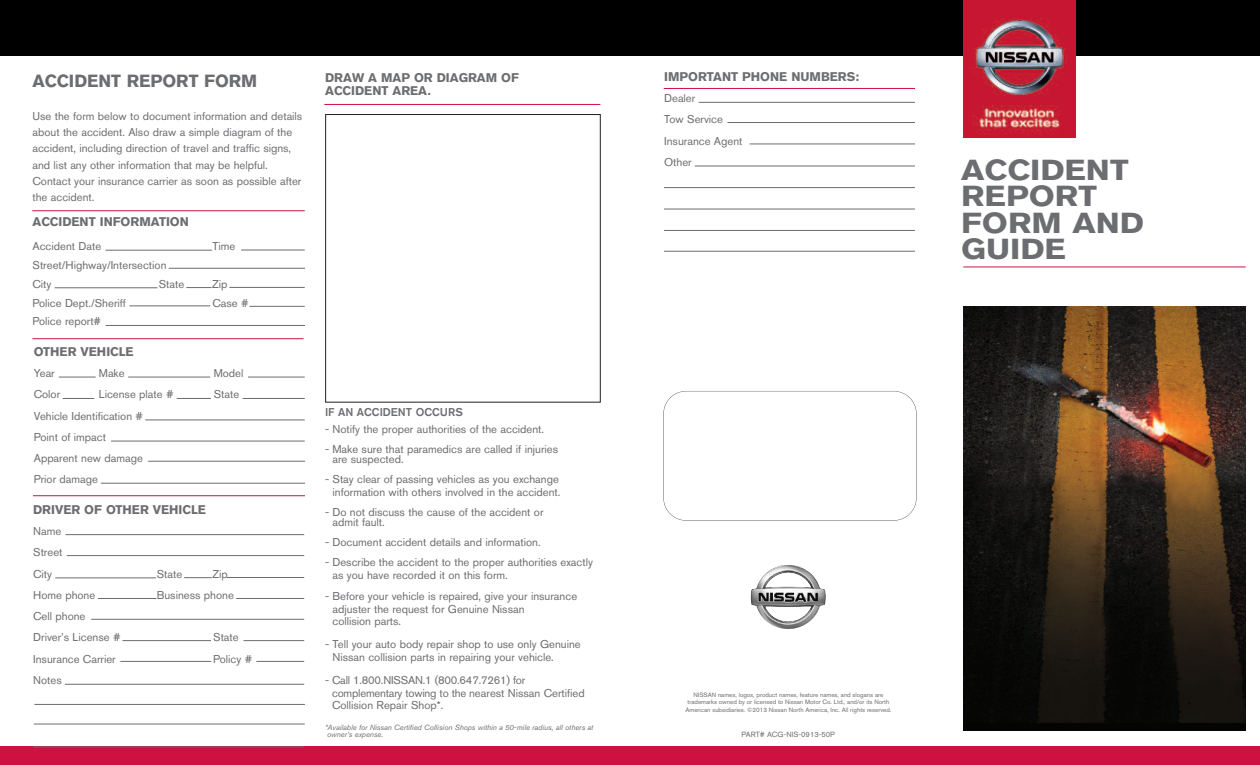
<style>
.page{position:relative;width:1260px;height:765px;background:#fff}
.page>*{position:absolute;margin:0;border:0;box-sizing:border-box;transform-origin:0 0}
.t1{font:700 28.75px/26.2px "Nissan AG";color:#6c6d70;scale:1.15 1}
.t2{font:700 17.5px "Nissan AG";color:#6c6d70}
.t3{font:700 12.5px/12.5px "Nissan AG";color:#6c6d70}
.t4{font:11.25px/21.2px "Nissan AG";color:#6c6d70}
.t5{font:500 11.25px "Nissan AG";color:#6c6d70}
.t6{font:italic 7.5px/7.5px "Nissan AG";color:#6c6d70}
.t7{font:7.5px "Nissan AG";color:#6c6d70}
.t8{font:6.25px/7.6px "Nissan AG";color:#6c6d70;text-align:center}
</style>
<div class="page">
<div style="left:0;top:0;width:1260px;height:56px;background:#000"></div>
<div style="left:0;top:747px;width:1260px;height:18px;background:#cd1141"></div>
<img style="left:751px;top:565px;width:75px;height:64px">
<img style="left:963px;top:307px;width:283px;height:423px">
<hr style="left:963px;top:267px;width:283px;height:1px;background:#cd1141">
<hr style="left:106px;top:250px;width:106px;height:1px;background:#6c6d70">
<hr style="left:169px;top:268px;width:136px;height:1px;background:#6c6d70">
<hr style="left:55px;top:288px;width:103px;height:1px;background:#6c6d70">
<hr style="left:129px;top:306px;width:81px;height:1px;background:#6c6d70">
<hr style="left:106px;top:325px;width:200px;height:1px;background:#6c6d70">
<svg style="left:186px;top:287px;width:26px;height:1px"></svg>
<hr style="left:241px;top:250px;width:64px;height:1px;background:#6c6d70">
<hr style="left:32px;top:211px;width:273px;height:1px;background:#cd1141">
<hr style="left:229px;top:287px;width:76px;height:1px;background:#6c6d70">
<hr style="left:249px;top:306px;width:56px;height:1px;background:#6c6d70">
<hr style="left:59px;top:377px;width:37px;height:1px;background:#6c6d70">
<hr style="left:128px;top:377px;width:82px;height:1px;background:#6c6d70">
<hr style="left:248px;top:377px;width:57px;height:1px;background:#6c6d70">
<hr style="left:63px;top:398px;width:31px;height:1px;background:#6c6d70">
<hr style="left:177px;top:398px;width:34px;height:1px;background:#6c6d70">
<hr style="left:243px;top:398px;width:62px;height:1px;background:#6c6d70">
<hr style="left:145px;top:420px;width:160px;height:1px;background:#6c6d70">
<hr style="left:32px;top:338px;width:272px;height:1px;background:#cd1141">
<hr style="left:98px;top:598px;width:58px;height:1px;background:#6c6d70">
<hr style="left:65px;top:534px;width:239px;height:1px;background:#6c6d70">
<hr style="left:67px;top:555px;width:237px;height:1px;background:#6c6d70">
<hr style="left:55px;top:578px;width:101px;height:1px;background:#6c6d70">
<svg style="left:184px;top:577px;width:28px;height:1px"></svg>
<hr style="left:227px;top:577px;width:77px;height:1px;background:#6c6d70">
<hr style="left:236px;top:598px;width:68px;height:1px;background:#6c6d70">
<hr style="left:91px;top:619px;width:213px;height:1px;background:#6c6d70">
<hr style="left:123px;top:640px;width:88px;height:1px;background:#6c6d70">
<hr style="left:244px;top:640px;width:60px;height:1px;background:#6c6d70">
<hr style="left:120px;top:661px;width:91px;height:1px;background:#6c6d70">
<hr style="left:256px;top:661px;width:48px;height:1px;background:#6c6d70">
<hr style="left:33px;top:495px;width:272px;height:1px;background:#cd1141">
<div style="left:325px;top:114px;width:276px;height:288px;border:1px solid #231f20"></div>
<hr style="left:664px;top:88px;width:273px;height:1px;background:#cd1141">
<hr style="left:65px;top:684px;width:239px;height:1px;background:#6c6d70">
<hr style="left:34px;top:704px;width:271px;height:1px;background:#6c6d70">
<hr style="left:33px;top:747px;width:271px;height:1px;background:#6c6d70">
<div style="left:663px;top:391px;width:254px;height:130px;border:1px solid #6c6d70;border-radius:23px"></div>
<hr style="left:699px;top:102px;width:223px;height:1px;background:#6c6d70">
<hr style="left:727px;top:122px;width:193px;height:1px;background:#6c6d70">
<hr style="left:750px;top:144px;width:172px;height:1px;background:#6c6d70">
<hr style="left:695px;top:166px;width:223px;height:1px;background:#6c6d70">
<hr style="left:659px;top:187px;width:260px;height:1px;background:#6c6d70">
<hr style="left:659px;top:209px;width:256px;height:1px;background:#6c6d70">
<hr style="left:662px;top:230px;width:257px;height:1px;background:#6c6d70">
<hr style="left:656px;top:251px;width:259px;height:1px;background:#6c6d70">
<div style="left:650px;top:173px;width:14px;height:88px;background:#fff"></div>
<div style="left:915px;top:63px;width:30px;height:208px;background:#fff"></div>
<hr style="left:111px;top:441px;width:194px;height:1px;background:#6c6d70">
<hr style="left:148px;top:461px;width:167px;height:1px;background:#6c6d70">
<hr style="left:101px;top:483px;width:214px;height:1px;background:#6c6d70">
<div style="left:305px;top:69px;width:16px;height:664px;background:#fff"></div>
<hr style="left:34px;top:724px;width:271px;height:1px;background:#6c6d70">
<img style="left:963px;top:0;width:112px;height:138px">
<div style="left:814px;top:620px;width:17px;height:13px;background:#fff"></div>
<hr style="left:324px;top:104px;width:276px;height:1px;background:#cd1141">
<h2 class="t2" style="left:32px;top:75px;width:226px">ACCIDENT REPORT FORM</h2>
<p class="t4" style="left:32px;top:109px;width:271px;line-height:16.2px">Use the form below to document information and details about the accident. Also draw a simple diagram of the accident, including direction of travel and traffic signs, and list any other information that may be helpful.<br>Contact your insurance carrier as soon as possible after the accident.</p>
<p class="t3" style="left:32px;top:217px;width:158px">ACCIDENT INFORMATION</p>
<p class="t4" style="left:32px;top:237px;width:70px">Accident Date</p>
<p class="t4" style="left:213px;top:237px;width:24px">Time</p>
<p class="t4" style="left:33px;top:257px;width:136px;line-height:18.8px">Street/Highway/Intersection<br>City</p>
<p class="t4" style="left:159px;top:274px;width:27px">State</p>
<p class="t4" style="left:212px;top:274px;width:17px">Zip</p>
<p class="t4" style="left:33px;top:293px;width:95px">Police Dept./Sheriff</p>
<p class="t4" style="left:213px;top:293px;width:38px">Case #</p>
<p class="t4" style="left:33px;top:312px;width:70px">Police report#</p>
<p class="t3" style="left:34px;top:346px;width:101px">OTHER VEHICLE</p>
<p class="t4" style="left:34px;top:364px;width:23px">Year</p>
<p class="t4" style="left:99px;top:364px;width:27px">Make</p>
<p class="t4" style="left:214px;top:364px;width:31px">Model</p>
<p class="t4" style="left:34px;top:385px;width:28px">Color</p>
<p class="t4" style="left:99px;top:385px;width:76px">License plate #</p>
<p class="t4" style="left:214px;top:385px;width:27px">State</p>
<p class="t4" style="left:34px;top:406px;width:111px">Vehicle Identification #<br>Point of impact<br>Apparent new damage<br>Prior damage</p>
<p class="t3" style="left:33px;top:504px;width:174px">DRIVER OF OTHER VEHICLE</p>
<p class="t4" style="left:33px;top:522px;width:31px;text-align:justify">Name Street City</p>
<p class="t4" style="left:157px;top:564px;width:27px">State</p>
<p class="t4" style="left:212px;top:564px;width:17px">Zip</p>
<p class="t4" style="left:33px;top:585px;width:64px">Home phone</p>
<p class="t4" style="left:157px;top:585px;width:79px">Business phone</p>
<p class="t4" style="left:33px;top:607px;width:89px">Cell phone<br>Driver’s License #</p>
<p class="t4" style="left:213px;top:628px;width:27px">State</p>
<p class="t4" style="left:33px;top:649px;width:84px">Insurance Carrier</p>
<p class="t4" style="left:213px;top:649px;width:41px">Policy #</p>
<p class="t4" style="left:33px;top:670px;width:30px">Notes</p>
<p class="t3" style="left:325px;top:73px;width:195px">DRAW A MAP OR DIAGRAM OF<br>ACCIDENT AREA.</p>
<p class="t3" style="left:664px;top:71px;width:196px">IMPORTANT PHONE NUMBERS:</p>
<p class="t4" style="left:664px;top:89px;width:80px">Dealer<br>Tow Service<br>Insurance Agent<br>Other</p>
<p class="t5" style="left:325px;top:408px;width:139px">IF AN ACCIDENT OCCURS</p>
<p class="t4" style="left:325px;top:420px;width:221px">- Notify the proper authorities of the accident.</p>
<p class="t4" style="left:333px;top:445px;width:227px;line-height:10px;text-indent:-8px">- Make sure that paramedics are called if injuries are suspected.</p>
<p class="t4" style="left:325px;top:474px;width:237px;line-height:12.5px;text-align:right">- Stay clear of passing vehicles as you exchange information with others involved in the accident.</p>
<p class="t4" style="left:333px;top:508px;width:213px;line-height:10px;text-indent:-8px">- Do not discuss the cause of the accident or admit fault.</p>
<p class="t4" style="left:325px;top:533px;width:217px">- Document accident details and information.</p>
<p class="t4" style="left:333px;top:557px;width:262px;line-height:12.5px;text-indent:-8px">- Describe the accident to the proper authorities exactly as you have recorded it on this form.</p>
<p class="t4" style="left:333px;top:591px;width:246px;line-height:12.5px;text-indent:-8px">- Before your vehicle is repaired, give your insurance adjuster the request for Genuine Nissan<br>collision parts.</p>
<p class="t4" style="left:333px;top:639px;width:250px;line-height:12.5px;text-indent:-8px">- Tell your auto body repair shop to use only Genuine<br>Nissan collision parts in repairing your vehicle.</p>
<p class="t4" style="left:332px;top:675px;width:254px;line-height:12.5px;text-indent:-7px">- Call 1.800.NISSAN.1 (800.647.7261) for complementary towing to the nearest Nissan Certified<br>Collision Repair Shop*.</p>
<p class="t6" style="left:325px;top:724px;width:270px">*Available for Nissan Certified Collision Shops within a 50-mile radius, all others at owner’s expense.</p>
<p class="t8" style="left:686px;top:691px;width:207px">NISSAN names, logos, product names, feature names, and slogans are trademarks owned by or licensed to Nissan Motor Co. Ltd., and/or its North<br>American subsidiaries. ©2013 Nissan North America, Inc. All rights reserved.</p>
<p class="t7" style="left:742px;top:732px;width:95px">PART# ACG-NIS-0913-50P</p>
<h1 class="t1" style="left:961px;top:159px;width:160px">ACCIDENT<br>REPORT<br>FORM AND<br>GUIDE</h1>
</div>
